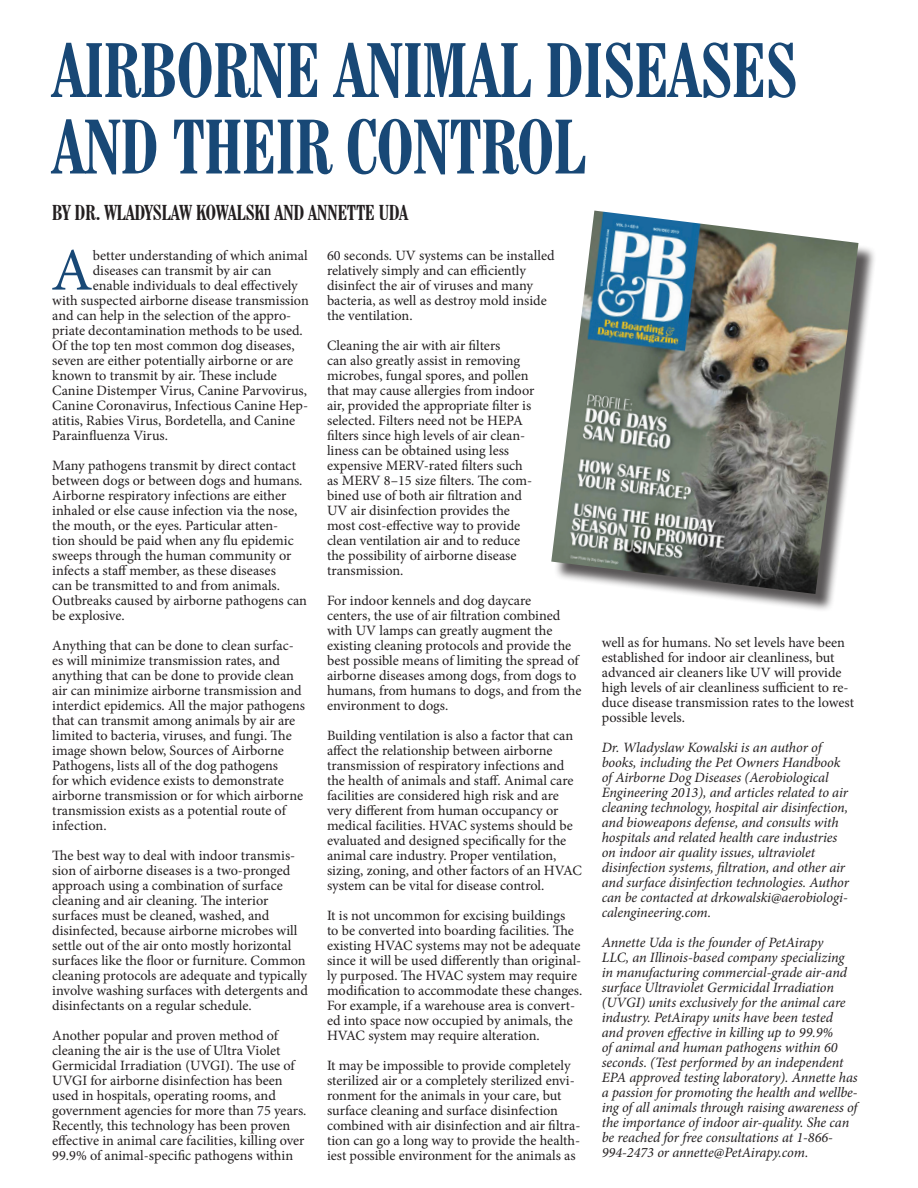
<style>
.page{position:relative;width:918px;height:1188px;background:#fff}
.page>*{position:absolute;margin:0;border:0;box-sizing:border-box;transform-origin:0 0}
.t1{font:700 condensed 75px/76.5px "Century Schoolbook BT";color:#184876}
.t2{font:60.45px "Minion Pro";color:#184876}
.t3{font:700 condensed 21px "Century Schoolbook BT";color:#231f20}
.t4{font:14.25px/15px "Minion Pro";color:#231f20}
.t5{font:italic 14.25px/15px "Minion Pro";letter-spacing:-.01em;color:#231f20}
</style>
<div class="page">
<div style="left:554px;top:213px;width:322px;height:399px;background:#231f20;opacity:.75"></div>
<img style="left:551px;top:211px;width:308px;height:383px">
<h1 class="t1" style="left:52px;top:32px;width:746px">AIRBORNE ANIMAL DISEASES<br>AND THEIR CONTROL</h1>
<h3 class="t3" style="left:52px;top:200px;width:358px">BY DR. WLADYSLAW KOWALS KI AND ANNE TTE UDA</h3>
<h2 class="t2" style="left:51px;top:230px;width:43px">A</h2>
<p class="t4" style="left:93px;top:248px;width:216px">better understanding of which animal</p>
<p class="t4" style="left:327px;top:248px;width:229px">60 seconds. UV systems can be installed relatively simply and can efficiently disinfect the air of viruses and many bacteria, as well as destroy mold inside the ventilation.</p>
<p class="t4" style="left:327px;top:338px;width:209px">Cleaning the air with air filters<br>can also greatly assist in removing microbes, fungal spores, and pollen that may cause allergies from indoor air, provided the appropriate filter is selected. Filters need not be HEPA filters since high levels of air clean&shy;liness can be obtained using less expensive MERV-rated filters such as MERV 8–15 size filters. The com&shy;bined use of both air filtration and UV air disinfection provides the most cost-effective way to provide clean ventilation air and to reduce the possibility of airborne disease transmission.</p>
<p class="t4" style="left:327px;top:593px;width:256px">For indoor kennels and dog daycare<br>centers, the use of air filtration combined with UV lamps can greatly augment the existing cleaning protocols and provide the best possible means of limiting the spread of airborne diseases among dogs, from dogs to humans, from humans to dogs, and from the environment to dogs.</p>
<p class="t4" style="left:327px;top:728px;width:257px">Building ventilation is also a factor that can affect the relationship between airborne transmission of respiratory infections and the health of animals and staff. Animal care facilities are considered high risk and are very different from human occupancy or medical facilities. HVAC systems should be evaluated and designed specifically for the animal care industry. Proper ventilation, sizing, zoning, and other factors of an HVAC system can be vital for disease control.</p>
<p class="t4" style="left:327px;top:908px;width:257px">It is not uncommon for excising buildings<br>to be converted into boarding facilities. The existing HVAC systems may not be adequate since it will be used differently than original&shy;ly purposed. The HVAC system may require modification to accommodate these changes.<br>For example, if a warehouse area is convert&shy;ed into space now occupied by animals, the HVAC system may require alteration.</p>
<p class="t4" style="left:327px;top:1058px;width:255px">It may be impossible to provide completely sterilized air or a completely sterilized envi&shy;ronment for the animals in your care, but surface cleaning and surface disinfection combined with air disinfection and air filtra&shy;tion can go a long way to provide the health&shy;iest possible environment for the animals as</p>
<p class="t4" style="left:93px;top:263px;width:180px">diseases can transmit by air can</p>
<p class="t4" style="left:93px;top:278px;width:206px">enable individuals to deal effectively</p>
<p class="t4" style="left:52px;top:293px;width:258px">with suspected airborne disease transmission</p>
<p class="t4" style="left:52px;top:308px;width:241px">and can help in the selection of the appro-</p>
<p class="t4" style="left:52px;top:323px;width:252px">priate decontamination methods to be used.</p>
<p class="t4" style="left:52px;top:338px;width:244px">Of the top ten most common dog diseases,</p>
<p class="t4" style="left:52px;top:353px;width:242px">seven are either potentially airborne or are</p>
<p class="t4" style="left:52px;top:368px;width:226px">known to transmit by air. These include</p>
<p class="t4" style="left:52px;top:383px;width:256px">Canine Distemper Virus, Canine Parvovirus,</p>
<p class="t4" style="left:52px;top:398px;width:257px">Canine Coronavirus, Infectious Canine Hep-</p>
<p class="t4" style="left:52px;top:413px;width:244px">atitis, Rabies Virus, Bordetella, and Canine</p>
<p class="t4" style="left:52px;top:428px;width:117px">Parainfluenza Virus.</p>
<p class="t4" style="left:52px;top:458px;width:256px">Many pathogens transmit by direct contact between dogs or between dogs and humans.<br>Airborne respiratory infections are either inhaled or else cause infection via the nose, the mouth, or the eyes. Particular atten-<br>tion should be paid when any flu epidemic sweeps through the human community or infects a staff member, as these diseases<br>can be transmitted to and from animals.<br>Outbreaks caused by airborne pathogens can be explosive.</p>
<p class="t4" style="left:52px;top:638px;width:254px">Anything that can be done to clean surfac&shy;es will minimize transmission rates, and anything that can be done to provide clean air can minimize airborne transmission and interdict epidemics. All the major pathogens that can transmit among animals by air are limited to bacteria, viruses, and fungi. The image shown below, Sources of Airborne Pathogens, lists all of the dog pathogens<br>for which evidence exists to demonstrate airborne transmission or for which airborne transmission exists as a potential route of infection.</p>
<p class="t4" style="left:52px;top:848px;width:257px">The best way to deal with indoor transmis&shy;sion of airborne diseases is a two-pronged approach using a combination of surface cleaning and air cleaning. The interior surfaces must be cleaned, washed, and disinfected, because airborne microbes will settle out of the air onto mostly horizontal surfaces like the floor or furniture. Common cleaning protocols are adequate and typically involve washing surfaces with detergents and disinfectants on a regular schedule.</p>
<p class="t4" style="left:52px;top:1028px;width:256px">Another popular and proven method of cleaning the air is the use of Ultra Violet Germicidal Irradiation (UVGI). The use of UVGI for airborne disinfection has been used in hospitals, operating rooms, and government agencies for more than 75 years.<br>Recently, this technology has been proven effective in animal care facilities, killing over 99.9% of animal-specific pathogens within</p>
<p class="t4" style="left:602px;top:635px;width:254px">well as for humans. No set levels have been established for indoor air cleanliness, but advanced air cleaners like UV will provide high levels of air cleanliness sufficient to re&shy;duce disease transmission rates to the lowest possible levels.</p>
<p class="t5" style="left:602px;top:740px;width:249px">Dr. Wladyslaw Kowalski is an author of books, including the Pet Owners Handbook of Airborne Dog Diseases (Aerobiological Engineering 2013), and articles related to air cleaning technology, hospital air disinfection, and bioweapons defense, and consults with hospitals and related health care industries on indoor air quality issues, ultraviolet disinfection systems, filtration, and other air and surface disinfection technologies. Author can be contacted at drkowalski@aerobiologi&shy;calengineering.com.</p>
<p class="t5" style="left:602px;top:935px;width:258px">Annette Uda is the founder of PetAirapy<br>LLC, an Illinois-based company specializing in manufacturing commercial-grade air-and surface Ultraviolet Germicidal Irradiation (UVGI) units exclusively for the animal care industry. PetAirapy units have been tested and proven effective in killing up to 99.9%<br>of animal and human pathogens within 60 seconds. (Test performed by an independent EPA approved testing laboratory). Annette has a passion for promoting the health and wellbe&shy;ing of all animals through raising awareness of the importance of indoor air-quality. She can be reached for free consultations at 1-866- 994-2473 or annette@PetAirapy.com.</p>
</div>
